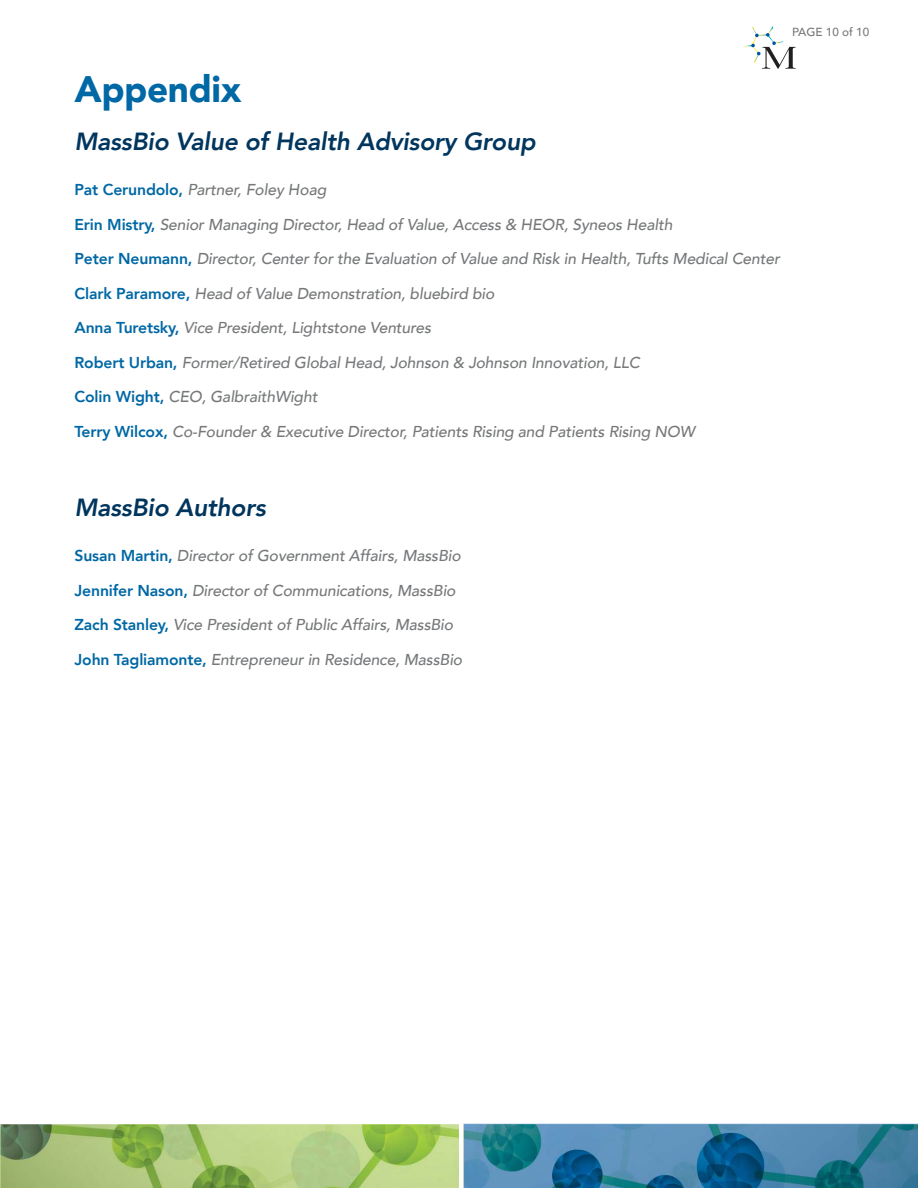
<style>
.page{position:relative;width:918px;height:1188px;background:#fff}
.page>*{position:absolute;margin:0;border:0;box-sizing:border-box;transform-origin:0 0}
.t1{font:900 36.9px "Avenir";letter-spacing:-.01em;color:#0068a5}
.t2{font:italic 800 24.75px "Avenir";letter-spacing:-.01em;color:#00355e}
.t3{font:italic 500 15.75px/34.5px "Avenir";letter-spacing:-.01em;color:#76787a}
.t4{font:500 11.7px "Avenir";color:#76787a}
.s1{font-weight:800;font-style:normal;color:#0068a5}
</style>
<div class="page">
<svg style="left:743px;top:26px;width:53px;height:43px"></svg>
<img style="left:1px;top:1124px;width:917px;height:64px">
<hr style="left:0;top:1128px;width:1px;height:60px;background:#cae095">
<div style="left:459px;top:1121px;width:5px;height:67px;background:#fff"></div>
<p class="t4" style="left:792px;top:27px;width:79px">PAGE 10 of 10</p>
<h1 class="t1" style="left:75px;top:58px;width:168px">Appendix</h1>
<h2 class="t2" style="left:75px;top:131px;width:463px">MassBio Value of Health Advisory Group</h2>
<p class="t3" style="left:75px;top:174px;width:707px"><span class="s1">Pat Cerundolo,</span> Partner, Foley Hoag<br><span class="s1">Erin Mistry,</span> Senior Managing Director, Head of Value, Access &amp; HEOR, Syneos Health<br><span class="s1">Peter Neumann,</span> Director, Center for the Evaluation of Value and Risk in Health, Tufts Medical Center <span class="s1">Clark Paramore,</span> Head of Value Demonstration, bluebird bio<br><span class="s1">Anna Turetsky,</span> Vice President, Lightstone Ventures<br><span class="s1">Robert Urban,</span> Former/Retired Global Head, Johnson &amp; Johnson Innovation, LLC<br><span class="s1">Colin Wight,</span> CEO, GalbraithWight<br><span class="s1">Terry Wilcox,</span> Co-Founder &amp; Executive Director, Patients Rising and Patients Rising NOW</p>
<h2 class="t2" style="left:75px;top:497px;width:193px">MassBio Authors</h2>
<p class="t3" style="left:75px;top:540px;width:389px"><span class="s1">Susan Martin,</span> Director of Government Affairs, MassBio <span class="s1">Jennifer Nason,</span> Director of Communications, MassBio <span class="s1">Zach Stanley,</span> Vice President of Public Affairs, MassBio <span class="s1">John Tagliamonte,</span> Entrepreneur in Residence, MassBio</p>
</div>
